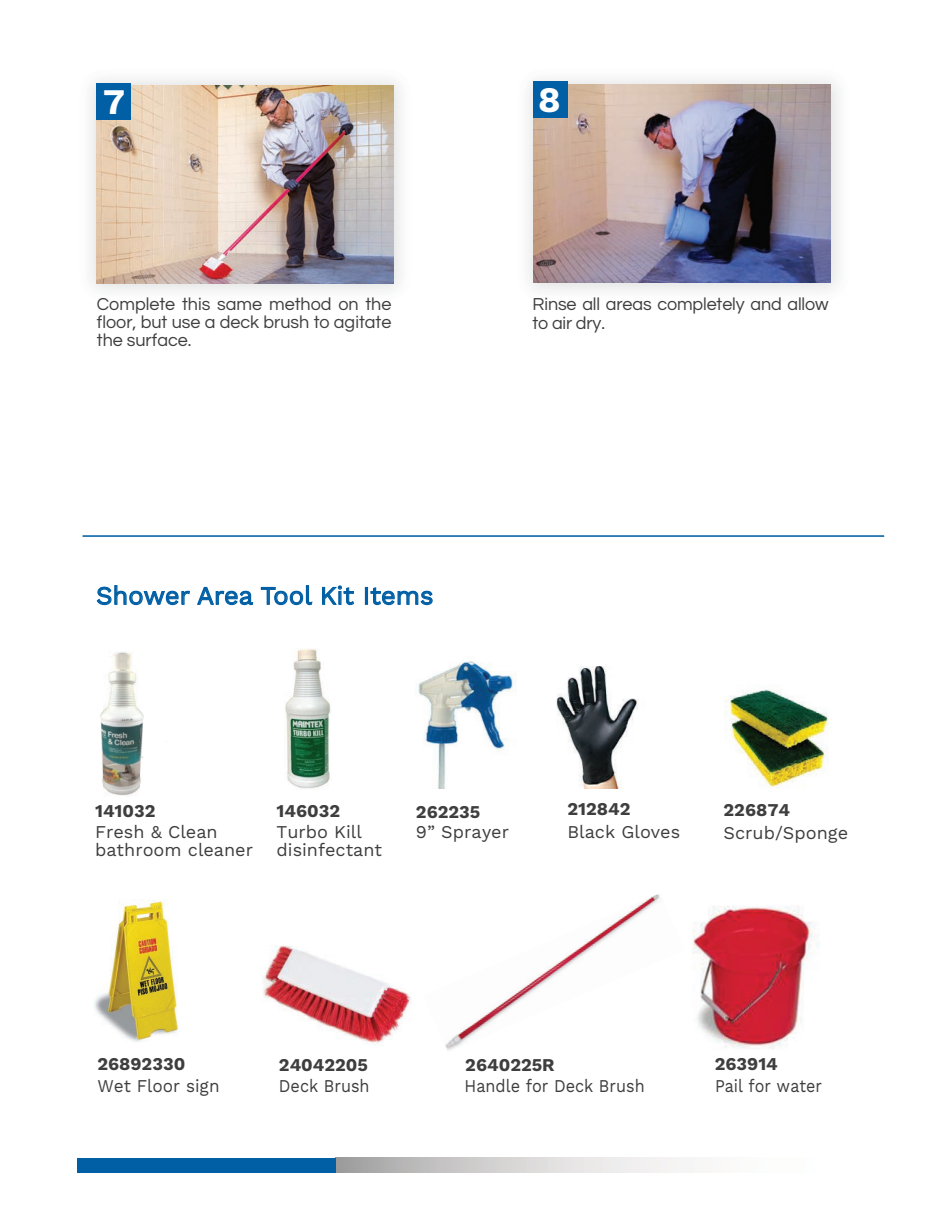
<style>
.page{position:relative;width:945px;height:1215px;background:#fff}
.page>*{position:absolute;margin:0;border:0;box-sizing:border-box;transform-origin:0 0}
.t1{font:700 36px "Work Sans";color:#fff}
.t2{font:25.5px "Work Sans";color:#015fa5}
.t3{font:18px/18px "Questrial";color:#3e3e3f}
.t4{font:18px/18px "Work Sans";color:#3e3e3f}
.t5{font:700 18px "Work Sans";color:#3e3e3f}
.t6{font:18px "Work Sans";color:#3e3e3f;scale:.9 1}
.t7{font:18px "Work Sans";color:#3e3e3f;scale:.95 1}
.t8{font:18px "Work Sans";color:#3e3e3f;scale:.89 1}
</style>
<div class="page">
<img style="left:100px;top:652px;width:44px;height:144px">
<img style="left:528px;top:79px;width:311px;height:212px">
<img style="left:533px;top:85px;width:297px;height:198px">
<img style="left:90px;top:79px;width:311px;height:212px">
<img style="left:96px;top:86px;width:297px;height:198px">
<svg style="left:336px;top:1158px;width:341px;height:14px;background:#d1d0d0"></svg>
<div style="left:77px;top:1158px;width:259px;height:14px;background:#015fa5"></div>
<img style="left:692px;top:906px;width:127px;height:143px">
<img style="left:94px;top:900px;width:84px;height:142px">
<hr style="left:83px;top:535px;width:801px;height:2px;background:#015fa5">
<svg style="left:96px;top:585px;width:158px;height:21px"></svg>
<svg style="left:260px;top:585px;width:53px;height:21px"></svg>
<svg style="left:322px;top:585px;width:33px;height:21px"></svg>
<div style="left:365px;top:587px;width:3px;height:18px;border:1px solid #015fa5"></div>
<svg style="left:370px;top:587px;width:63px;height:19px"></svg>
<img style="left:285px;top:649px;width:46px;height:140px">
<img style="left:418px;top:661px;width:96px;height:128px">
<div style="left:533px;top:82px;width:34px;height:36px;background:#015fa5"></div>
<div style="left:96px;top:83px;width:34px;height:37px;background:#015fa5"></div>
<img style="left:263px;top:945px;width:149px;height:98px">
<img style="left:445px;top:894px;width:215px;height:157px">
<img style="left:725px;top:689px;width:104px;height:99px">
<img style="left:556px;top:666px;width:83px;height:122px">
<h1 class="t1" style="left:103px;top:81px;width:24px">7</h1>
<p class="t3" style="left:97px;top:296px;width:296px;text-align:justify">Complete this same method on the floor, but use a deck brush to agitate the surface.</p>
<h1 class="t1" style="left:538px;top:79px;width:24px">8</h1>
<p class="t3" style="left:533px;top:295px;width:298px;line-height:19.5px">Rinse all areas completely and allow to air dry.</p>
<h2 class="t2" style="left:96px;top:581px;width:339px">Shower Area Tool Kit Items</h2>
<p class="t5" style="left:95px;top:801px;width:62px">141032</p>
<p class="t4" style="left:95px;top:823px;width:159px">Fresh &amp; Clean bathroom cleaner</p>
<p class="t5" style="left:277px;top:801px;width:65px">146032</p>
<p class="t4" style="left:277px;top:824px;width:107px">Turbo Kill disinfectant</p>
<p class="t5" style="left:416px;top:801px;width:66px">262235</p>
<p class="t4" style="left:416px;top:824px;width:95px">9” Sprayer</p>
<p class="t5" style="left:568px;top:799px;width:64px">212842</p>
<p class="t4" style="left:568px;top:823px;width:114px">Black Gloves</p>
<p class="t5" style="left:724px;top:800px;width:68px">226874</p>
<p class="t4" style="left:724px;top:824px;width:126px">Scrub/Sponge</p>
<p class="t5" style="left:97px;top:1053px;width:89px">26892330</p>
<p class="t7" style="left:97px;top:1076px;width:130px">Wet Floor sign</p>
<p class="t5" style="left:279px;top:1055px;width:91px">24042205</p>
<p class="t6" style="left:279px;top:1075px;width:102px">Deck Brush</p>
<p class="t5" style="left:465px;top:1055px;width:91px">2640225R</p>
<p class="t6" style="left:465px;top:1075px;width:202px">Handle for Deck Brush</p>
<p class="t5" style="left:715px;top:1053px;width:65px">263914</p>
<p class="t8" style="left:715px;top:1075px;width:122px">Pail for water</p>
</div>
